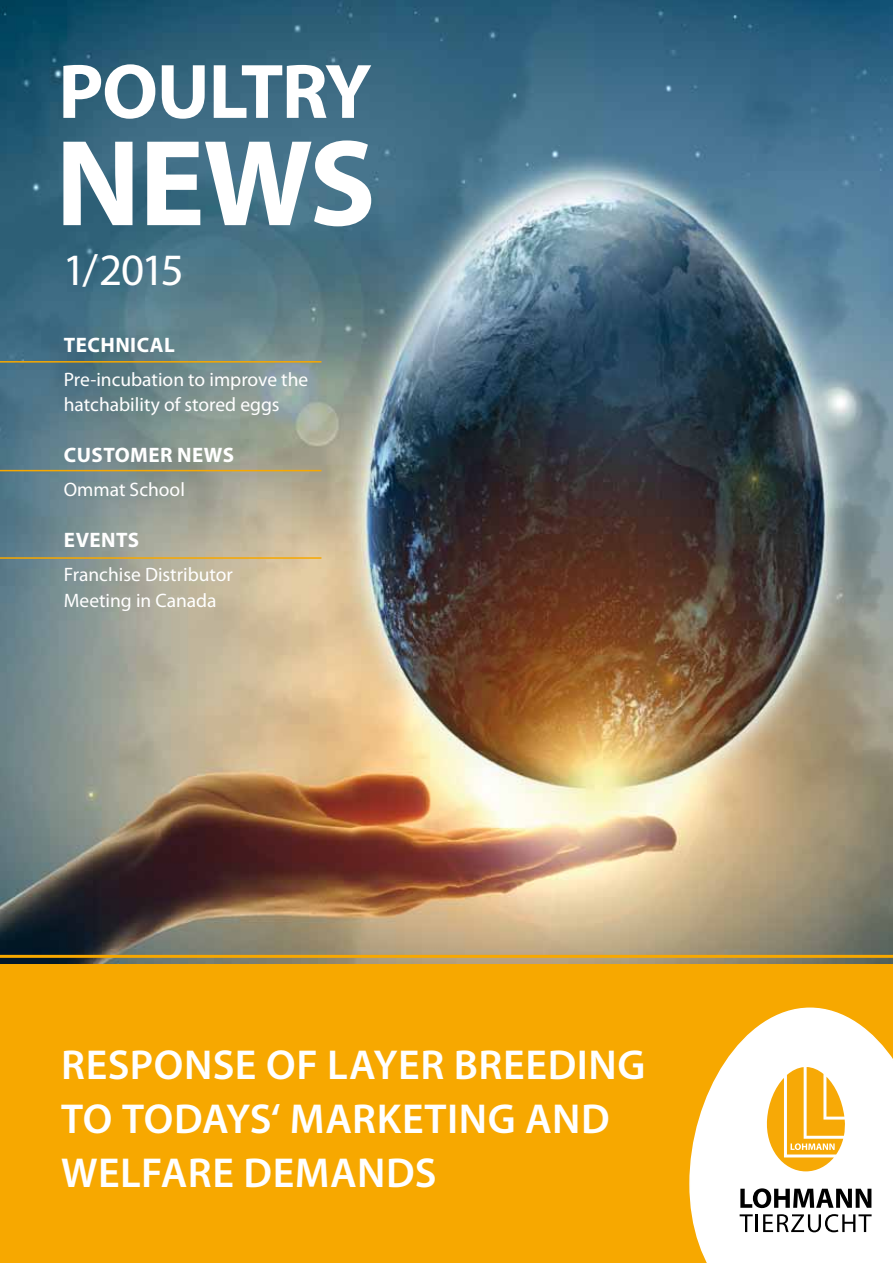
<style>
.page{position:relative;width:893px;height:1263px;background:#fff}
.page>*{position:absolute;margin:0;border:0;box-sizing:border-box;transform-origin:0 0}
.t1{font:700 123.75px "Myriad Pro";color:#fff}
.t2{font:700 78px "Myriad Pro";letter-spacing:-.02em;color:#fff}
.t3{font:45px "Myriad Pro";color:#fff}
.t4{font:600 42px/54px "Myriad Pro";letter-spacing:.015em;color:#fff}
.t5{font:700 21px "Myriad Pro";letter-spacing:.02em;color:#fff}
.t6{font:19.5px/25.5px "Myriad Pro";color:#fff}
</style>
<div class="page">
<img style="left:0;top:0;width:893px;height:965px">
<div style="left:0;top:965px;width:893px;height:298px;background:#f7a800"></div>
<svg style="left:689px;top:1007px;width:204px;height:256px"></svg>
<svg style="left:740px;top:1188px;width:131px;height:20px;background:#7c7c7c"></svg>
<svg style="left:740px;top:1214px;width:132px;height:18px;background:#b4b4b4"></svg>
<svg style="left:765px;top:1067px;width:80px;height:104px"></svg>
<hr style="left:0;top:955px;width:893px;height:3px;background:#f7a800">
<hr style="left:0;top:557px;width:321px;height:2px;background:#f7a800">
<hr style="left:0;top:361px;width:321px;height:2px;background:#f7a800">
<hr style="left:0;top:470px;width:321px;height:1px;background:#f7a800">
<h2 class="t2" style="left:58px;top:41px;width:315px">POULTRY</h2>
<h1 class="t1" style="left:55px;top:103px;width:322px">NEWS</h1>
<h3 class="t3" style="left:63px;top:242px;width:123px">1/2015</h3>
<p class="t5" style="left:64px;top:331px;width:107px">TECHNICAL</p>
<p class="t6" style="left:64px;top:366px;width:246px">Pre-incubation to improve the hatchability of stored eggs</p>
<p class="t5" style="left:64px;top:441px;width:172px">CUSTOMER NEWS</p>
<p class="t6" style="left:64px;top:476px;width:123px">Ommat School</p>
<p class="t5" style="left:64px;top:527px;width:39px">EVENTS</p>
<p class="t6" style="left:64px;top:562px;width:171px">Franchise Distributor<br>Meeting in Canada</p>
<h3 class="t4" style="left:61px;top:1037px;width:586px">RESPONSE OF LAYER BREEDING<br>TO TODAYS‘ MARKETING AND<br>WELFARE DEMANDS</h3>
</div>
